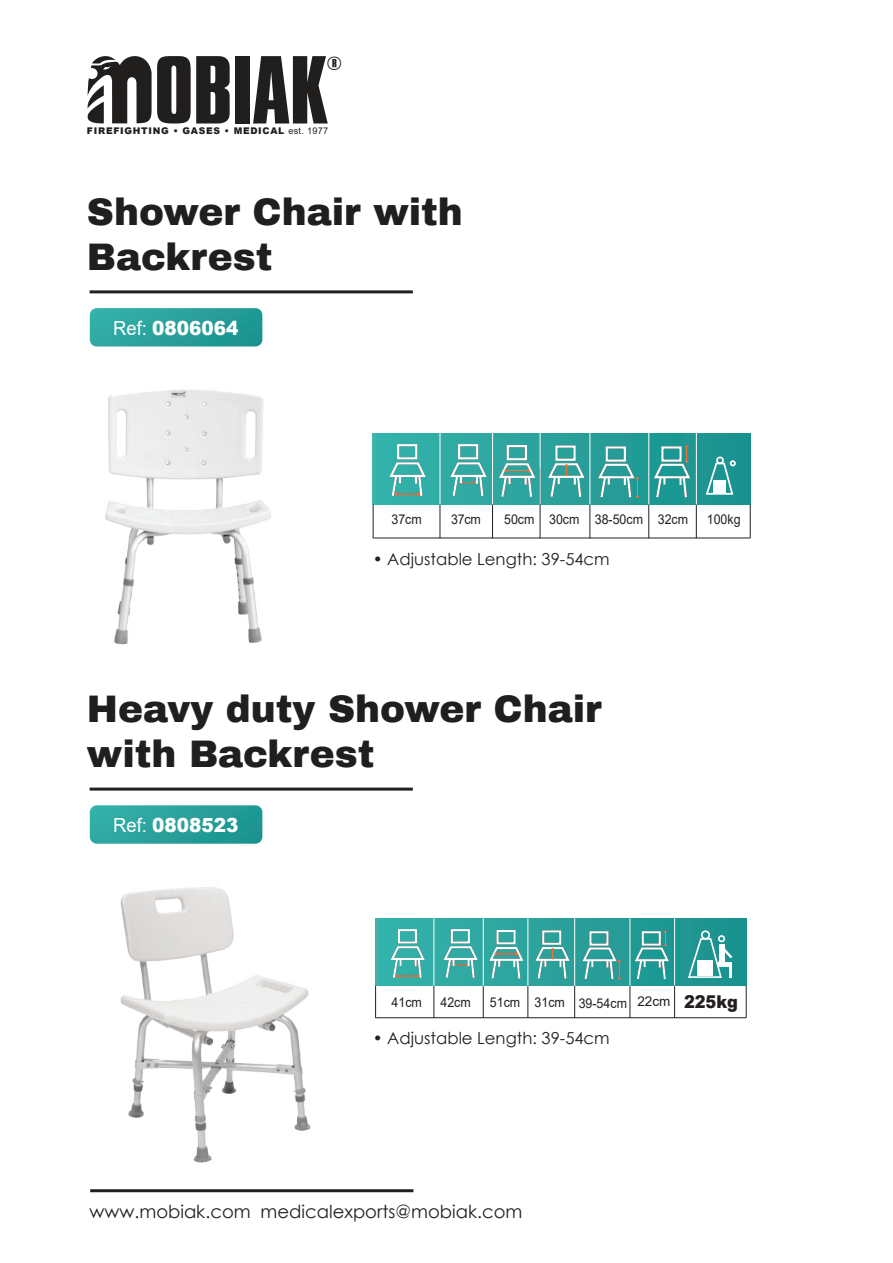
<style>
.page{position:relative;width:893px;height:1263px;background:#fff}
.page>*{position:absolute;margin:0;border:0;box-sizing:border-box;transform-origin:0 0}
.t1{font:900 37.5px/45px "Archivo";color:#211e1e}
.t2{font:900 19.35px "Arial";color:#fff;scale:.95 1}
.t3{font:19.05px "British Inserat MN";color:#211e1e}
.t4{font:18px "Century Gothic";color:#231f20}
.t5{font:16.5px "Century Gothic";color:#231f20}
.t6{font:13.5px "Arial";color:#231f20;scale:.92 1}
.t7{font:900 9.15px "Arial";letter-spacing:.08em;color:#211e1e}
.s1{font-weight:400}
.s2{font-weight:900;font-size:17.55px}
</style>
<div class="page">
<hr style="left:90px;top:290px;width:323px;height:3px;background:#231f20">
<hr style="left:90px;top:1189px;width:323px;height:3px;background:#231f20">
<svg style="left:88px;top:56px;width:142px;height:68px"></svg>
<div style="left:235px;top:56px;width:15px;height:68px;background:#211e1e"></div>
<svg style="left:253px;top:56px;width:75px;height:68px"></svg>
<svg style="left:90px;top:308px;width:172px;height:38px;background:#2aa19c"></svg>
<svg style="left:373px;top:433px;width:377px;height:71px;background:#2aa29c"></svg>
<hr style="left:373px;top:504px;width:1px;height:34px;background:#231f20">
<hr style="left:750px;top:504px;width:1px;height:34px;background:#231f20">
<hr style="left:373px;top:538px;width:377px;height:1px;background:#231f20">
<hr style="left:440px;top:504px;width:1px;height:34px;background:#231f20">
<hr style="left:492px;top:469px;width:1px;height:69px;background:#231f20">
<hr style="left:540px;top:469px;width:1px;height:69px;background:#231f20">
<hr style="left:590px;top:504px;width:1px;height:34px;background:#231f20">
<hr style="left:648px;top:504px;width:1px;height:34px;background:#231f20">
<hr style="left:696px;top:504px;width:1px;height:34px;background:#231f20">
<hr style="left:440px;top:433px;width:1px;height:71px;background:#fff">
<hr style="left:492px;top:433px;width:1px;height:71px;background:#fff">
<hr style="left:540px;top:433px;width:1px;height:71px;background:#fff">
<hr style="left:590px;top:433px;width:1px;height:71px;background:#fff">
<hr style="left:648px;top:433px;width:1px;height:71px;background:#fff">
<hr style="left:696px;top:433px;width:1px;height:71px;background:#fff">
<div style="left:507px;top:445px;width:20px;height:15px;border:2px solid #fff"></div>
<svg style="left:498px;top:462px;width:39px;height:37px"></svg>
<svg style="left:547px;top:462px;width:39px;height:37px"></svg>
<div style="left:555px;top:445px;width:21px;height:16px;border:2px solid #fff"></div>
<svg style="left:597px;top:462px;width:42px;height:38px;background:#51a9a5"></svg>
<div style="left:606px;top:446px;width:20px;height:16px;border:2px solid #fff"></div>
<svg style="left:653px;top:445px;width:39px;height:55px;background:#41a39f"></svg>
<div style="left:661px;top:446px;width:21px;height:16px;border:2px solid #fff"></div>
<svg style="left:449px;top:461px;width:40px;height:37px"></svg>
<div style="left:458px;top:444px;width:20px;height:15px;border:2px solid #fff"></div>
<svg style="left:388px;top:461px;width:40px;height:37px"></svg>
<div style="left:397px;top:444px;width:20px;height:15px;border:2px solid #fff"></div>
<div style="left:716px;top:456px;width:8px;height:8px;border:2px solid #fff;border-radius:50%"></div>
<svg style="left:705px;top:460px;width:31px;height:35px"></svg>
<hr style="left:90px;top:787px;width:323px;height:3px;background:#231f20">
<svg style="left:90px;top:805px;width:172px;height:39px;background:#2da39d"></svg>
<div style="left:713px;top:480px;width:13px;height:12px;background:#fff"></div>
<img style="left:105px;top:389px;width:166px;height:256px">
<img style="left:120px;top:887px;width:191px;height:276px">
<svg style="left:375px;top:919px;width:372px;height:67px;background:#2ba29d"></svg>
<hr style="left:375px;top:1017px;width:371px;height:1px;background:#231f20">
<hr style="left:434px;top:986px;width:1px;height:32px;background:#231f20">
<hr style="left:375px;top:986px;width:1px;height:32px;background:#231f20">
<hr style="left:483px;top:986px;width:1px;height:32px;background:#231f20">
<hr style="left:528px;top:986px;width:1px;height:32px;background:#231f20">
<hr style="left:574px;top:986px;width:1px;height:32px;background:#231f20">
<hr style="left:630px;top:986px;width:1px;height:32px;background:#231f20">
<hr style="left:674px;top:986px;width:1px;height:32px;background:#231f20">
<hr style="left:746px;top:986px;width:1px;height:32px;background:#231f20">
<hr style="left:434px;top:918px;width:1px;height:68px;background:#fff">
<hr style="left:483px;top:918px;width:1px;height:68px;background:#fff">
<hr style="left:528px;top:918px;width:1px;height:68px;background:#fff">
<hr style="left:574px;top:918px;width:1px;height:68px;background:#fff">
<hr style="left:630px;top:918px;width:1px;height:68px;background:#fff">
<hr style="left:674px;top:918px;width:1px;height:68px;background:#fff">
<div style="left:496px;top:930px;width:20px;height:14px;border:2px solid #fff"></div>
<svg style="left:488px;top:946px;width:37px;height:35px"></svg>
<svg style="left:534px;top:946px;width:37px;height:35px"></svg>
<div style="left:542px;top:930px;width:19px;height:15px;border:2px solid #fff"></div>
<svg style="left:581px;top:946px;width:40px;height:35px"></svg>
<div style="left:589px;top:931px;width:19px;height:15px;border:2px solid #fff"></div>
<svg style="left:633px;top:930px;width:38px;height:51px;background:#41a49f"></svg>
<div style="left:642px;top:931px;width:19px;height:15px;border:2px solid #fff"></div>
<svg style="left:442px;top:945px;width:37px;height:35px"></svg>
<div style="left:451px;top:929px;width:19px;height:14px;border:2px solid #fff"></div>
<svg style="left:389px;top:945px;width:38px;height:35px"></svg>
<div style="left:398px;top:929px;width:19px;height:14px;border:2px solid #fff"></div>
<div style="left:701px;top:930px;width:9px;height:9px;border:2px solid #fff;border-radius:50%"></div>
<div style="left:718px;top:935px;width:7px;height:7px;border:2px solid #fff;border-radius:50%"></div>
<svg style="left:687px;top:937px;width:45px;height:42px"></svg>
<div style="left:697px;top:960px;width:15px;height:15px;background:#fff"></div>
<h3 class="t3" style="left:327px;top:53px;width:17px">®</h3>
<p class="t7" style="left:87px;top:125px;width:243px">FIREFIGHTING • GASES • MEDICAL <span class="s1">est. 1977</span></p>
<h1 class="t1" style="left:87px;top:190px;width:377px">Shower Chair with<br>Backrest</h1>
<h2 class="t2" style="left:113px;top:314px;width:133px"><span class="s1">Ref:</span> 0806064</h2>
<p class="t6" style="left:391px;top:510px;width:35px">37cm</p>
<p class="t6" style="left:451px;top:510px;width:34px">37cm</p>
<p class="t6" style="left:504px;top:510px;width:202px">50cm 30cm 38-50cm 32cm</p>
<p class="t6" style="left:707px;top:510px;width:38px">100kg</p>
<p class="t5" style="left:373px;top:548px;width:239px">• Adjustable Length: 39-54cm</p>
<h1 class="t1" style="left:87px;top:687px;width:516px">Heavy duty Shower Chair with Backrest</h1>
<h2 class="t2" style="left:113px;top:811px;width:133px"><span class="s1">Ref:</span> 0808523</h2>
<p class="t6" style="left:392px;top:993px;width:35px">41cm</p>
<p class="t6" style="left:440px;top:993px;width:35px">42cm</p>
<p class="t6" style="left:490px;top:993px;width:271px">51cm 31cm 39-54cm 22cm <span class="s2">225kg</span></p>
<p class="t5" style="left:373px;top:1027px;width:239px">• Adjustable Length: 39-54cm</p>
<h3 class="t4" style="left:90px;top:1199px;width:434px">www.mobiak.com medicalexports@mobiak.com</h3>
</div>
